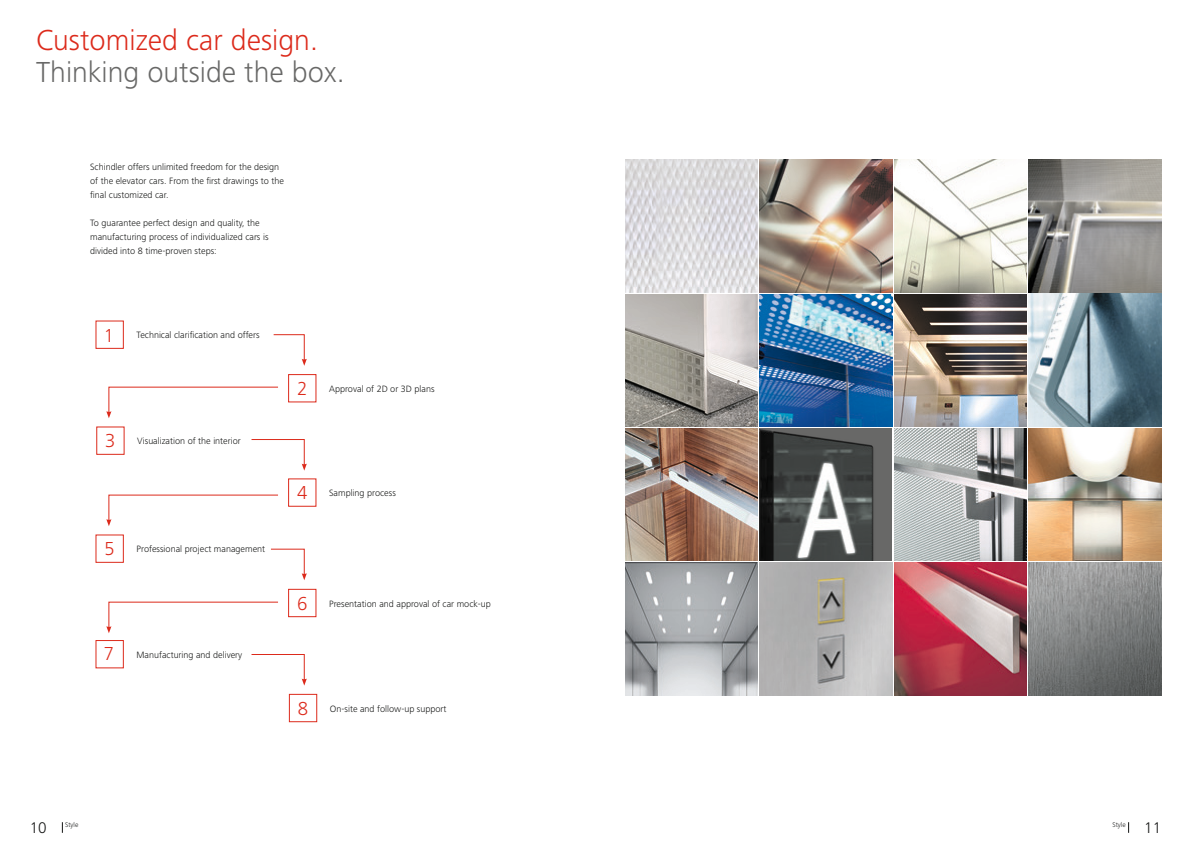
<style>
.page{position:relative;width:1191px;height:842px;background:#fff}
.page>*{position:absolute;margin:0;border:0;box-sizing:border-box;transform-origin:0 0}
.t1{font:300 30px "Frutiger Next LT";color:#686867}
.t2{font:300 30px "Frutiger Next LT";color:#dc2a1b}
.t3{font:300 16px "Frutiger Next LT";color:#131413}
.t4{font:300 9.5px/14px "Frutiger Next LT";color:#131413}
.t5{font:300 7px "Frutiger Next LT";color:#131413}
.s1{font-size:19.5px;color:#dc2a1b}
</style>
<div class="page">
<svg style="left:95px;top:426px;width:223px;height:297px"></svg>
<img style="left:759px;top:294px;width:133px;height:133px">
<img style="left:894px;top:563px;width:132px;height:132px">
<img style="left:1028px;top:160px;width:133px;height:132px">
<img style="left:625px;top:294px;width:132px;height:267px">
<img style="left:894px;top:294px;width:132px;height:267px">
<img style="left:759px;top:160px;width:133px;height:132px">
<img style="left:894px;top:160px;width:132px;height:132px">
<img style="left:1028px;top:428px;width:133px;height:133px">
<img style="left:625px;top:563px;width:132px;height:132px">
<img style="left:1028px;top:563px;width:133px;height:132px">
<svg style="left:759px;top:428px;width:133px;height:133px;background:#595c5b"></svg>
<img style="left:1028px;top:294px;width:133px;height:132px">
<img style="left:759px;top:563px;width:133px;height:132px">
<img style="left:625px;top:160px;width:132px;height:132px">
<svg style="left:95px;top:320px;width:222px;height:98px"></svg>
<svg style="left:250px;top:438px;width:57px;height:33px"></svg>
<svg style="left:106px;top:494px;width:173px;height:32px"></svg>
<svg style="left:270px;top:548px;width:37px;height:32px"></svg>
<svg style="left:106px;top:601px;width:173px;height:32px"></svg>
<svg style="left:250px;top:653px;width:57px;height:33px"></svg>
<p class="t2" style="left:36px;top:23px;width:283px">Customized car design.</p>
<p class="t1" style="left:36px;top:55px;width:310px">Thinking outside the box.</p>
<p class="t4" style="left:90px;top:160px;width:195px">Schindler offers unlimited freedom for the design of the elevator cars. From the frst drawings to the fnal customized car.</p>
<p class="t4" style="left:90px;top:216px;width:180px">To guarantee perfect design and quality, the manufacturing process of individualized cars is divided into 8 time-proven steps:</p>
<p class="t4" style="left:104px;top:328px;width:157px"><span class="s1">1</span> Technical clarifcation and offers</p>
<p class="t4" style="left:105px;top:434px;width:137px"><span class="s1">3</span> Visualization of the interior</p>
<p class="t4" style="left:104px;top:542px;width:162px"><span class="s1">5</span> Professional project management</p>
<p class="t4" style="left:104px;top:648px;width:140px"><span class="s1">7</span> Manufacturing and delivery</p>
<p class="t4" style="left:297px;top:382px;width:139px"><span class="s1">2</span> Approval of 2D or 3D plans</p>
<p class="t4" style="left:297px;top:486px;width:100px"><span class="s1">4</span> Sampling process</p>
<p class="t4" style="left:297px;top:596px;width:195px"><span class="s1">6</span> Presentation and approval of car mock-up</p>
<p class="t4" style="left:298px;top:702px;width:150px"><span class="s1">8</span> On-site and follow-up support</p>
<h2 class="t3" style="left:30px;top:819px;width:18px">10</h2>
<p class="t5" style="left:65px;top:821px;width:15px">Style</p>
<h2 class="t3" style="left:1144px;top:819px;width:18px">11</h2>
<p class="t5" style="left:1112px;top:821px;width:15px">Style</p>
</div>
